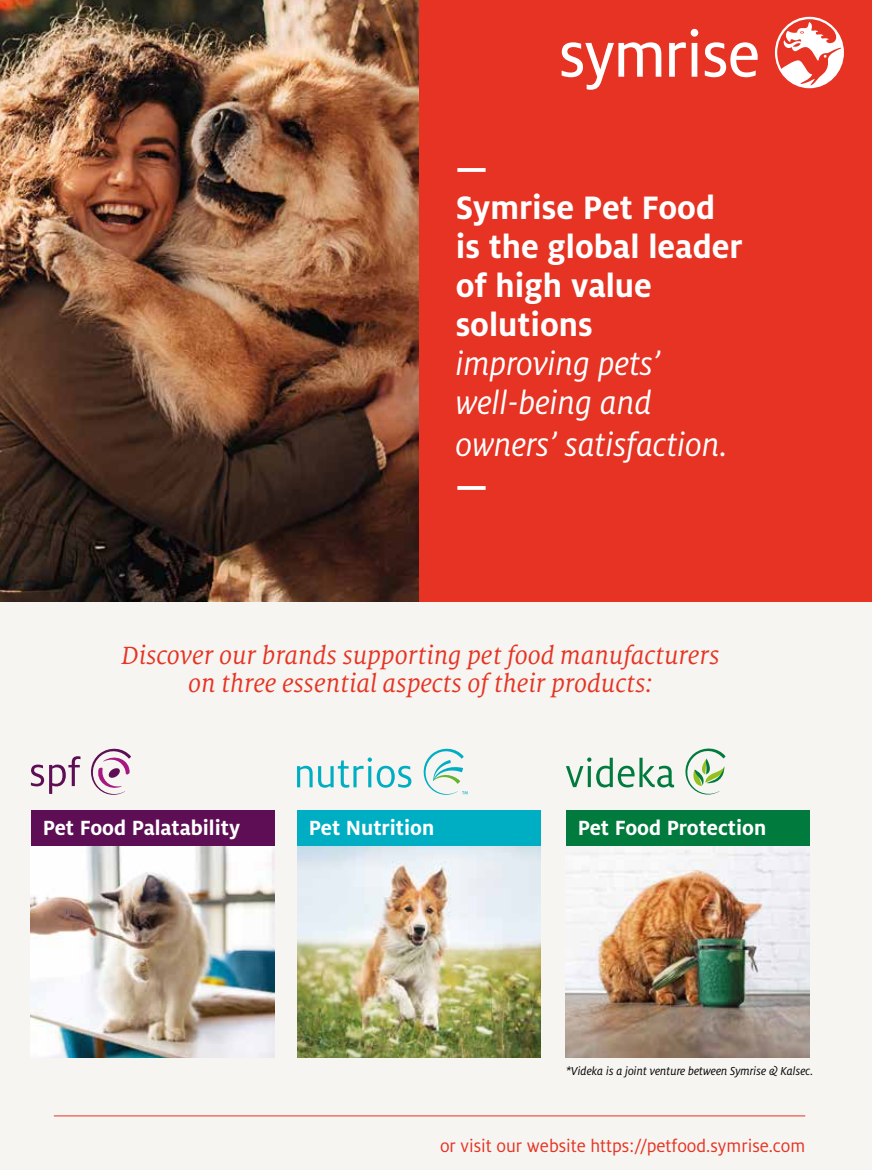
<style>
.page{position:relative;width:872px;height:1170px;background:#fff}
.page>*{position:absolute;margin:0;border:0;box-sizing:border-box;transform-origin:0 0}
.t1{font:700 37.35px "Milo OT";color:#fff}
.t2{font:700 36px/39px "Milo OT";color:#fff}
.t3{font:italic 36px/39px "Milo OT";color:#fff}
.t4{font:italic 27.6px/27.6px "Milo Serif OT";color:#e63323;text-align:center}
.t5{font:700 22.65px "Milo OT";color:#fff}
.t6{font:19.5px "Milo OT";color:#e63323}
.t7{font:italic 12.75px "Milo OT";color:#000}
</style>
<div class="page">
<div style="left:0;top:601px;width:872px;height:568px;background:#f6f5f1"></div>
<img style="left:0;top:0;width:420px;height:601px">
<img style="left:297px;top:845px;width:243px;height:212px">
<img style="left:31px;top:845px;width:243px;height:212px">
<img style="left:566px;top:845px;width:243px;height:212px">
<div style="left:420px;top:0;width:452px;height:601px;background:#e63323"></div>
<svg style="left:297px;top:757px;width:114px;height:30px"></svg>
<svg style="left:423px;top:748px;width:45px;height:47px"></svg>
<svg style="left:31px;top:756px;width:49px;height:37px"></svg>
<svg style="left:91px;top:748px;width:40px;height:47px"></svg>
<div style="left:297px;top:810px;width:243px;height:35px;background:#00aec3"></div>
<div style="left:31px;top:810px;width:243px;height:35px;background:#5e0e55"></div>
<div style="left:566px;top:810px;width:243px;height:35px;background:#007b3d"></div>
<svg style="left:566px;top:757px;width:108px;height:30px"></svg>
<svg style="left:685px;top:748px;width:40px;height:47px"></svg>
<hr style="left:54px;top:1115px;width:751px;height:1px;background:#e63323">
<svg style="left:561px;top:29px;width:196px;height:61px"></svg>
<svg style="left:775px;top:17px;width:69px;height:71px"></svg>
<h1 class="t1" style="left:456px;top:147px;width:33px">—</h1>
<h2 class="t2" style="left:456px;top:188px;width:288px">Symrise Pet Food is the global leader of high value solutions</h2>
<h2 class="t3" style="left:456px;top:345px;width:207px">improving pets’ well-being and</h2>
<h2 class="t3" style="left:456px;top:426px;width:273px">owners’ satisfaction.</h2>
<h1 class="t1" style="left:456px;top:465px;width:33px">—</h1>
<p class="t4" style="left:121px;top:642px;width:600px">Discover our brands supporting pet food manufacturers on three essential aspects of their products:</p>
<p class="t5" style="left:43px;top:814px;width:199px">Pet Food Palatability</p>
<p class="t5" style="left:309px;top:814px;width:127px">Pet Nutrition</p>
<p class="t5" style="left:577px;top:814px;width:190px">Pet Food Protection</p>
<p class="t7" style="left:566px;top:1063px;width:249px">*Videka is a joint venture between Symrise &amp; Kalsec.</p>
<p class="t6" style="left:440px;top:1134px;width:367px">or visit our website https://petfood.symrise.com</p>
</div>
